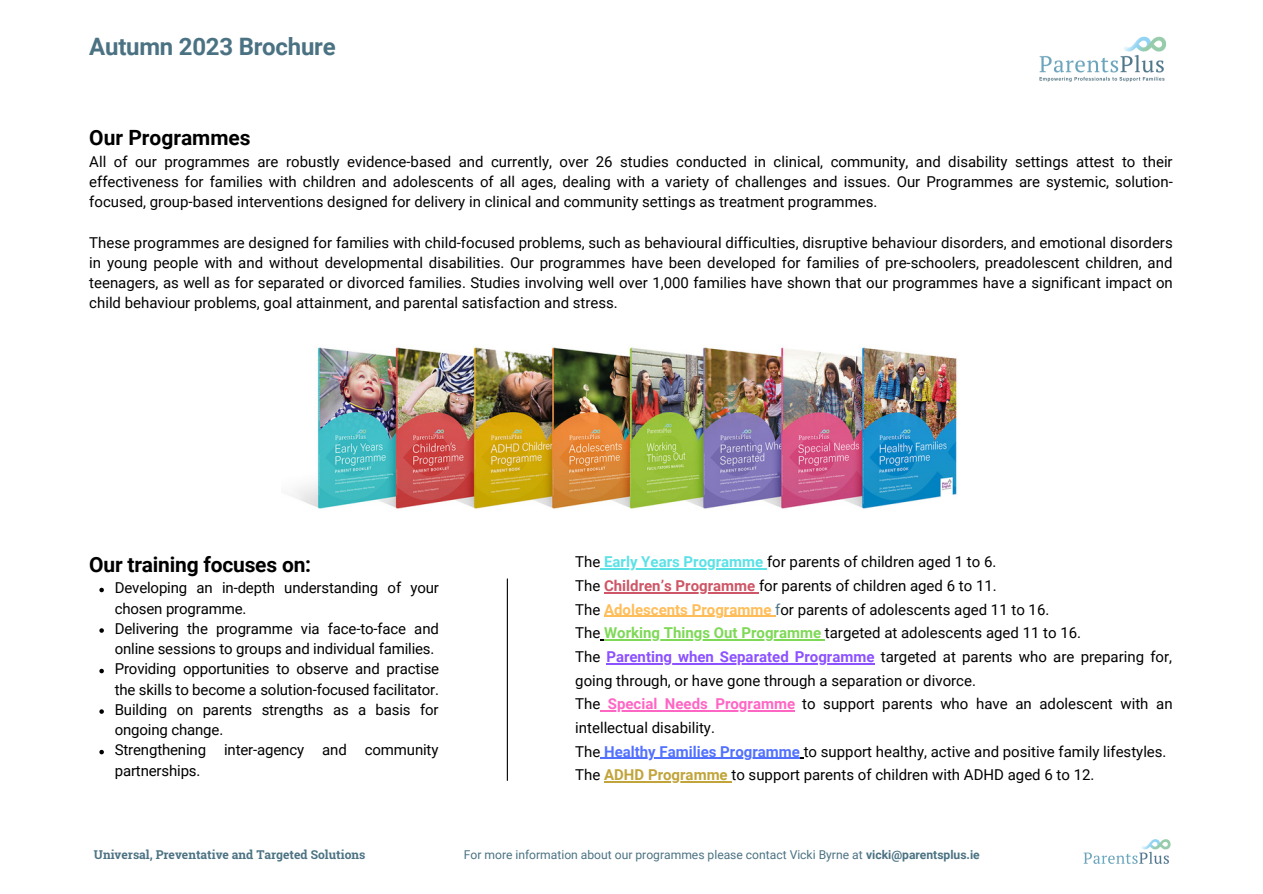
<style>
.page{position:relative;width:1263px;height:894px;background:#fff}
.page>*{position:absolute;margin:0;border:0;box-sizing:border-box;transform-origin:0 0}
.t1{font:700 24px "Roboto";letter-spacing:-.01em;color:#4b7283}
.t2{font:700 21px "Roboto";letter-spacing:-.01em;color:#000}
.t3{font:15px/20.2px "Roboto";color:#000}
.t4{font:12.15px "Roboto";color:#4b7283}
.t5{font:700 12.15px "Roboto Slab";color:#4b7283}
.s1{font-weight:700;color:#5ce1e6}
.s2{font-weight:700;color:#ce5666}
.s3{font-weight:700;color:#ffbd59}
.s4{color:#4b7283}
.s5{font-weight:700;color:#7ed957}
.s6{font-weight:700;color:#8c52ff}
.s7{font-weight:700;color:#ff66c4}
.s8{font-weight:700;color:#5271ff}
.s9{font-weight:700;color:#c1a43a}
.s10{font-weight:700}
</style>
<div class="page">
<img style="left:1039px;top:36px;width:128px;height:46px">
<img style="left:290px;top:347px;width:668px;height:163px">
<hr style="left:600px;top:568px;width:167px;height:1px;background:#5ce1e6">
<hr style="left:604px;top:592px;width:155px;height:1px;background:#ce5666">
<hr style="left:604px;top:615px;width:171px;height:1px;background:#ffbd59">
<hr style="left:604px;top:639px;width:221px;height:1px;background:#7ed957">
<hr style="left:606px;top:663px;width:268px;height:1px;background:#8c52ff">
<hr style="left:600px;top:710px;width:195px;height:1px;background:#ff66c4">
<hr style="left:600px;top:757px;width:200px;height:1px;background:#5271ff">
<hr style="left:604px;top:781px;width:127px;height:1px;background:#c1a43a">
<img style="left:1083px;top:839px;width:88px;height:25px">
<svg style="left:99px;top:587px;width:5px;height:5px"></svg>
<svg style="left:99px;top:628px;width:5px;height:4px"></svg>
<svg style="left:99px;top:668px;width:5px;height:5px"></svg>
<svg style="left:99px;top:709px;width:5px;height:4px"></svg>
<svg style="left:99px;top:749px;width:5px;height:5px"></svg>
<hr style="left:507px;top:578px;width:1px;height:202px;background:#000">
<p class="t1" style="left:89px;top:33px;width:248px">Autumn 2023 Brochure</p>
<p class="t2" style="left:89px;top:126px;width:163px">Our Programmes</p>
<p class="t3" style="left:89px;top:151px;width:1085px;text-align:justify">All of our programmes are robustly evidence-based and currently, over 26 studies conducted in clinical, community, and disability settings attest to their effectiveness for families with children and adolescents of all ages, dealing with a variety of challenges and issues. Our Programmes are systemic, solution&shy;focused, group-based interventions designed for delivery in clinical and community settings as treatment programmes.</p>
<p class="t3" style="left:89px;top:232px;width:1085px;text-align:justify">These programmes are designed for families with child-focused problems, such as behavioural difficulties, disruptive behaviour disorders, and emotional disorders in young people with and without developmental disabilities. Our programmes have been developed for families of pre-schoolers, preadolescent children, and teenagers, as well as for separated or divorced families. Studies involving well over 1,000 families have shown that our programmes have a significant impact on child behaviour problems, goal attainment, and parental satisfaction and stress.</p>
<p class="t2" style="left:89px;top:552px;width:223px">Our training focuses on:</p>
<p class="t3" style="left:115px;top:578px;width:326px">Developing an in-depth understanding of your chosen programme.</p>
<p class="t3" style="left:115px;top:618px;width:326px">Delivering the programme via face-to-face and online sessions to groups and individual families.</p>
<p class="t3" style="left:115px;top:659px;width:326px">Providing opportunities to observe and practise the skills to become a solution-focused facilitator.</p>
<p class="t3" style="left:115px;top:699px;width:325px">Building on parents strengths as a basis for ongoing change.</p>
<p class="t3" style="left:115px;top:740px;width:325px">Strengthening inter-agency and community partnerships.</p>
<p class="t3" style="left:575px;top:552px;width:423px">The <span class="s1">Early Years Programme</span> for parents of children aged 1 to 6.</p>
<p class="t3" style="left:575px;top:575px;width:423px">The <span class="s2">Children’s Programme</span> for parents of children aged 6 to 11.</p>
<p class="t3" style="left:575px;top:599px;width:476px">The <span class="s3">Adolescents Programme</span> <span class="s4">f</span>or parents of adolescents aged 11 to 16.</p>
<p class="t3" style="left:575px;top:623px;width:507px">The <span class="s5">Working Things Out Programme</span> targeted at adolescents aged 11 to 16.</p>
<p class="t3" style="left:575px;top:645px;width:598px;line-height:23.5px">The <span class="s6">Parenting when Separated Programme</span> targeted at parents who are preparing for, going through, or have gone through a separation or divorce.</p>
<p class="t3" style="left:575px;top:692px;width:599px;line-height:23.5px">The <span class="s7">Special Needs Programme</span> to support parents who have an adolescent with an intellectual disability.</p>
<p class="t3" style="left:575px;top:741px;width:593px">The <span class="s8">Healthy Families Programme</span> to support healthy, active and positive family lifestyles.</p>
<p class="t3" style="left:575px;top:764px;width:521px">The <span class="s9">ADHD Programme</span> to support parents of children with ADHD aged 6 to 12.</p>
<p class="t5" style="left:94px;top:845px;width:273px">Universal, Preventative and Targeted Solutions</p>
<p class="t4" style="left:464px;top:847px;width:517px">For more information about our programmes please contact Vicki Byrne at <span class="s10">vicki@parentsplus.ie</span></p>
</div>
